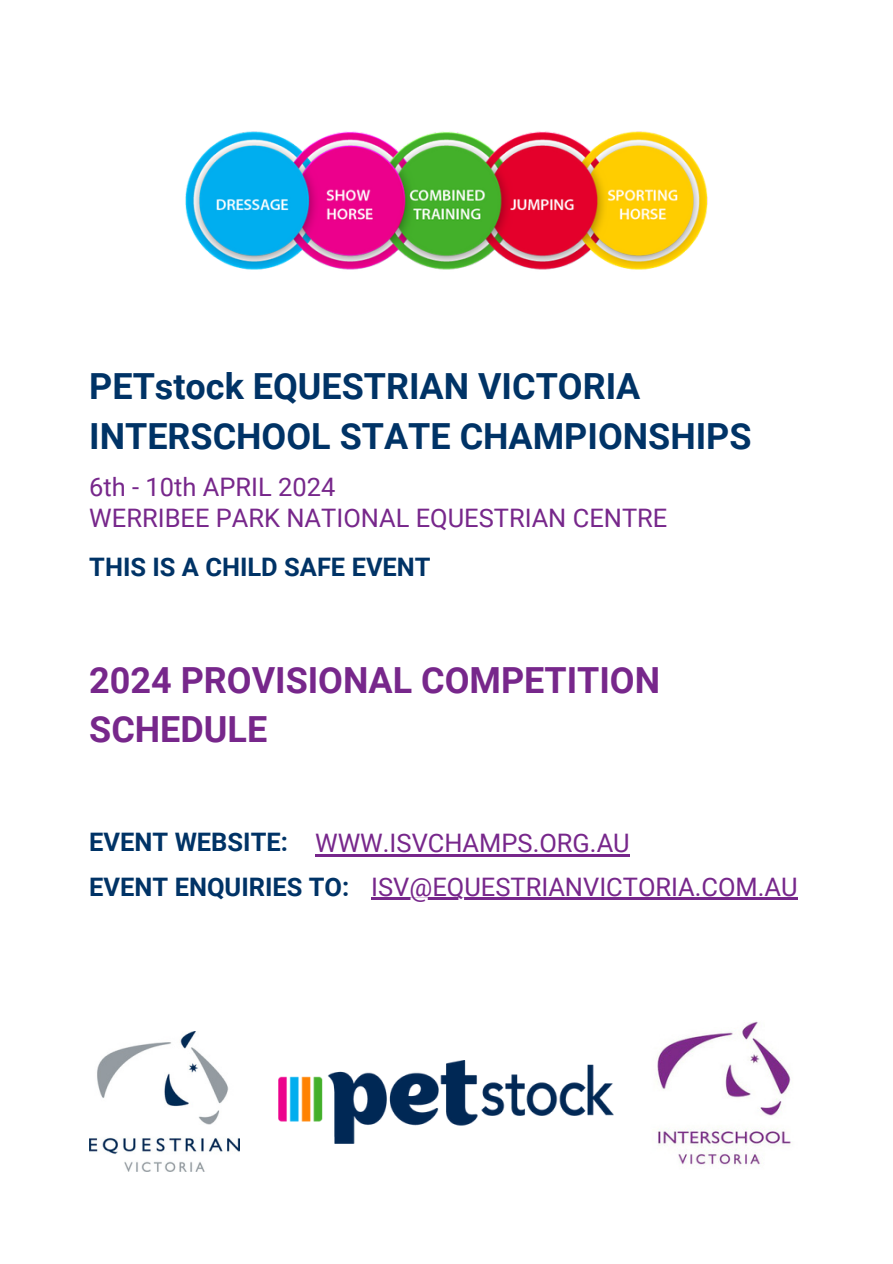
<style>
.page{position:relative;width:893px;height:1264px;background:#fff}
.page>*{position:absolute;margin:0;border:0;box-sizing:border-box;transform-origin:0 0}
.t1{font:700 36px/49.5px "Roboto";color:#036}
.t2{font:700 36px/49.5px "Roboto";color:#77278b}
.t3{font:25.5px "Roboto";color:#77278b}
.t4{font:700 25.5px "Roboto";color:#036}
</style>
<div class="page">
<img style="left:185px;top:131px;width:523px;height:139px">
<img style="left:657px;top:1021px;width:134px;height:145px">
<img style="left:278px;top:1060px;width:335px;height:83px">
<img style="left:89px;top:1031px;width:151px;height:140px">
<hr style="left:315px;top:854px;width:314px;height:2px;background:#77278b">
<hr style="left:371px;top:897px;width:426px;height:3px;background:#77278b">
<p class="t1" style="left:89px;top:362px;width:663px">PETstock EQUESTRIAN VICTORIA<br>INTERSCHOOL STATE CHAMPIONSHIPS</p>
<p class="t3" style="left:89px;top:472px;width:248px">6th - 10th APRIL 2024</p>
<p class="t3" style="left:89px;top:504px;width:579px">WERRIBEE PARK NATIONAL EQUESTRIAN CENTRE</p>
<p class="t4" style="left:89px;top:552px;width:343px">THIS IS A CHILD SAFE EVENT</p>
<p class="t2" style="left:89px;top:655px;width:572px">2024 PROVISIONAL COMPETITION<br>SCHEDULE</p>
<p class="t4" style="left:89px;top:827px;width:200px">EVENT WEBSITE:</p>
<p class="t4" style="left:89px;top:871px;width:261px">EVENT ENQUIRIES TO:</p>
<p class="t3" style="left:315px;top:828px;width:316px">WWW.ISVCHAMPS.ORG.AU</p>
<p class="t3" style="left:371px;top:871px;width:428px">ISV@EQUESTRIANVICTORIA.COM.AU</p>
</div>
